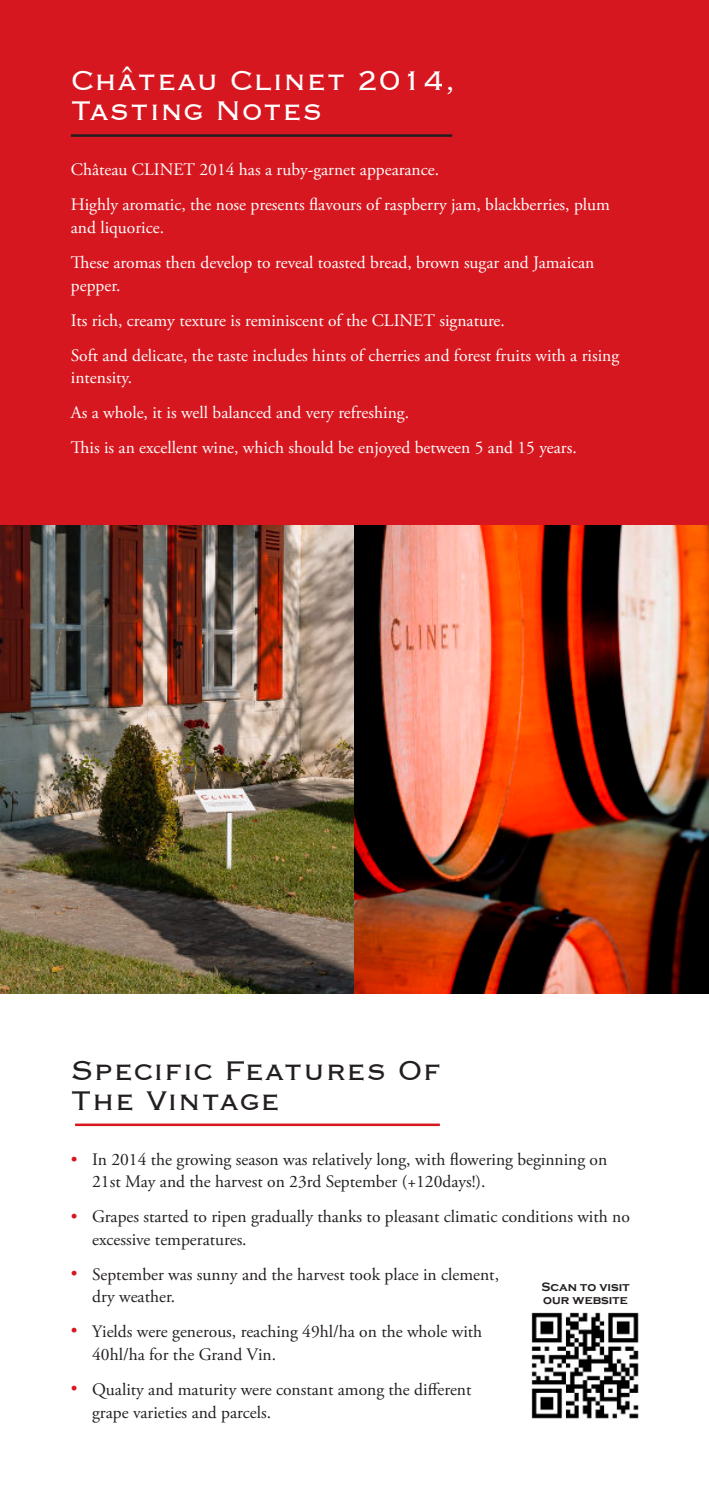
<style>
.page{position:relative;width:709px;height:1489px;background:#fff}
.page>*{position:absolute;margin:0;border:0;box-sizing:border-box;transform-origin:0 0}
.t1{font:35px/30px "Copperplate Gothic BT";color:#fff}
.t2{font:35px/30px "Copperplate Gothic BT";color:#231f20}
.t3{font:17.5px/35px "Adobe Garamond Pro";color:#fff}
.t4{font:17.5px/22.5px "Adobe Garamond Pro";color:#231f20}
.t5{font:17.5px "Adobe Garamond Pro";color:#d7171f}
.t6{font:700 12.5px/12.5px "Copperplate Gothic";color:#231f20}
</style>
<div class="page">
<img style="left:0;top:524px;width:354px;height:469px">
<hr style="left:75px;top:1123px;width:365px;height:2px;background:#d7171f">
<img style="left:531px;top:1312px;width:108px;height:107px">
<img style="left:354px;top:524px;width:355px;height:469px">
<div style="left:0;top:0;width:709px;height:524px;background:#d7171f"></div>
<hr style="left:71px;top:134px;width:381px;height:3px;background:#231f20">
<h1 class="t1" style="left:71px;top:65px;width:386px">Château Clinet 2014,<br>Tasting Notes</h1>
<p class="t3" style="left:71px;top:154px;width:540px">Château CLINET 2014 has a ruby-garnet appearance.<br>Highly aromatic, the nose presents flavours of raspberry jam, blackberries, plum</p>
<p class="t3" style="left:71px;top:211px;width:525px">and liquorice.<br>These aromas then develop to reveal toasted bread, brown sugar and Jamaican</p>
<p class="t3" style="left:71px;top:269px;width:550px">pepper.<br>Its rich, creamy texture is reminiscent of the CLINET signature.<br>Soft and delicate, the taste includes hints of cherries and forest fruits with a rising</p>
<p class="t3" style="left:71px;top:361px;width:507px">intensity.<br>As a whole, it is well balanced and very refreshing.<br>This is an excellent wine, which should be enjoyed between 5 and 15 years.</p>
<h1 class="t2" style="left:71px;top:1054px;width:372px">Specific Features Of<br>The Vintage</h1>
<p class="t5" style="left:71px;top:1148px;width:8px">•</p>
<p class="t5" style="left:71px;top:1205px;width:8px">•</p>
<p class="t5" style="left:71px;top:1262px;width:8px">•</p>
<p class="t5" style="left:71px;top:1319px;width:8px">•</p>
<p class="t5" style="left:71px;top:1377px;width:8px">•</p>
<p class="t4" style="left:92px;top:1149px;width:516px">In 2014 the growing season was relatively long, with flowering beginning on<br>21st May and the harvest on 23rd September (+120days!).</p>
<p class="t4" style="left:92px;top:1207px;width:539px">Grapes started to ripen gradually thanks to pleasant climatic conditions with no excessive temperatures.</p>
<p class="t4" style="left:92px;top:1264px;width:408px">September was sunny and the harvest took place in clement, dry weather.</p>
<p class="t4" style="left:92px;top:1322px;width:391px">Yields were generous, reaching 49hl/ha on the whole with<br>40hl/ha for the Grand Vin.</p>
<p class="t4" style="left:92px;top:1379px;width:381px">Quality and maturity were constant among the different grape varieties and parcels.</p>
<p class="t6" style="left:541px;top:1280px;width:90px">Scan to visit our website</p>
</div>
